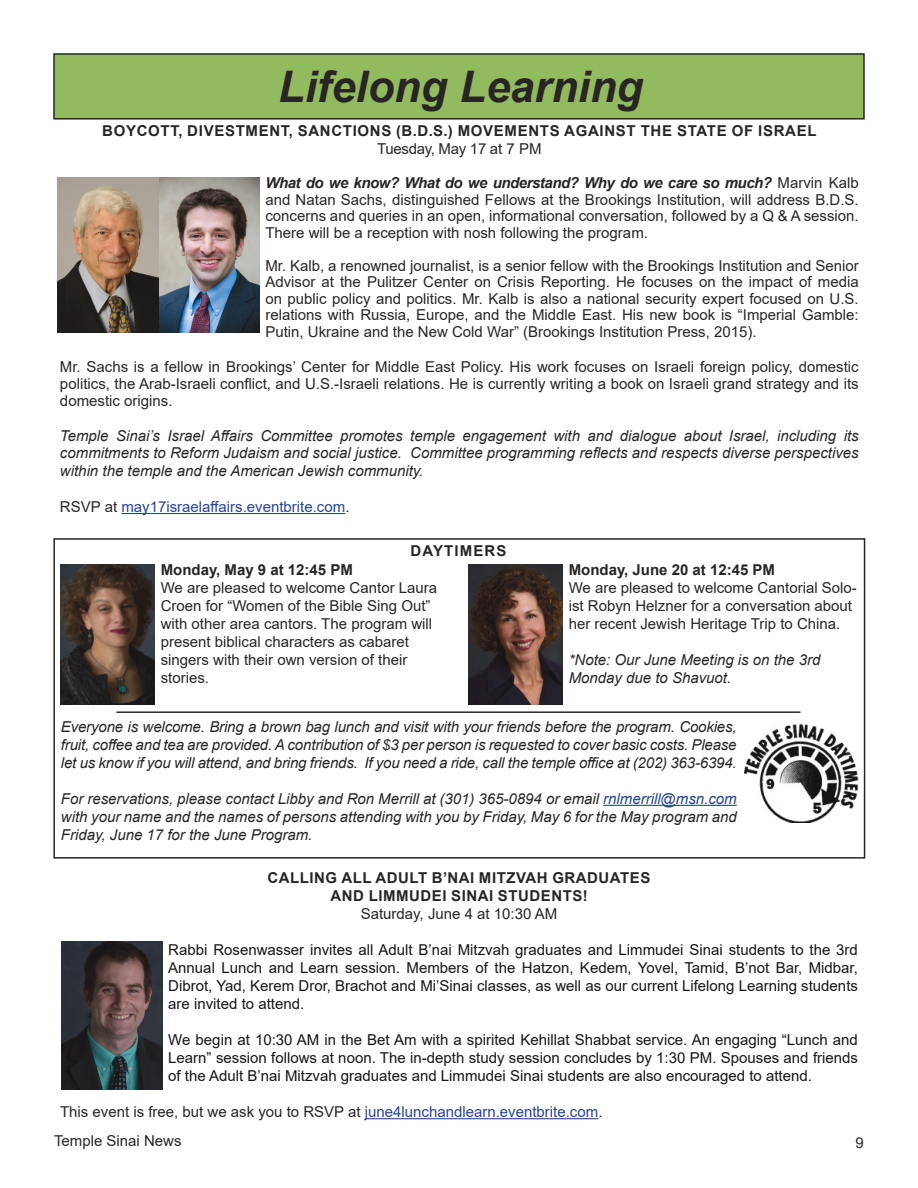
<style>
.page{position:relative;width:918px;height:1188px;background:#fff}
.page>*{position:absolute;margin:0;border:0;box-sizing:border-box;transform-origin:0 0}
.t1{font:italic 700 43.5px "Arial";color:#2a2525}
.t2{font:15px/18px "Arial";color:#2a2525;text-align:justify}
.t3{font:italic 15px/18px "Arial";color:#2a2525;text-align:justify}
.Plain_Text{font:15px/18px "Arial";color:#171616;text-align:justify}
.t4{font:700 15px "Arial";letter-spacing:.035em;color:#2a2525}
.t5{font:700 15px "Arial";color:#2a2525}
.t6{font:15px "Arial";color:#284491}
.t7{font:15px "Arial";letter-spacing:-.02em;color:#2a2525}
.t8{font:700 15px "Arial";letter-spacing:.075em;color:#2a2525}
.s1{font-weight:700;font-style:italic}
.s2{color:#2a2525}
.s3{color:#284491}
</style>
<div class="page">
<div style="left:54px;top:54px;width:810px;height:65px;background:#92ba5e"></div>
<div style="left:53px;top:53px;width:812px;height:67px;border:2px solid #2a2525"></div>
<hr style="left:121px;top:513px;width:224px;height:1px;background:#284491">
<hr style="left:603px;top:805px;width:134px;height:1px;background:#284491">
<div style="left:53px;top:538px;width:812px;height:321px;border:2px solid #2a2525"></div>
<img style="left:745px;top:723px;width:114px;height:99px">
<hr style="left:116px;top:711px;width:684px;height:2px;background:#2a2525">
<img style="left:468px;top:565px;width:95px;height:140px">
<img style="left:60px;top:565px;width:95px;height:140px">
<img style="left:58px;top:178px;width:201px;height:155px">
<hr style="left:365px;top:1118px;width:233px;height:1px;background:#284491">
<img style="left:62px;top:941px;width:100px;height:149px">
<p class="t1" style="left:278px;top:58px;width:366px">Lifelong Learning</p>
<p class="t4" style="left:102px;top:121px;width:716px">BOYCOTT, DIVESTMENT, SANCTIONS (B.D.S.) MOVEMENTS AGAINST THE STATE OF ISRAEL</p>
<p class="t7" style="left:377px;top:139px;width:166px">Tuesday, May 17 at 7 PM</p>
<p class="t2" style="left:265px;top:175px;width:595px;line-height:16.5px"><span class="s1">What do we know? What do we understand? Why do we care so much?</span> Marvin Kalb and Natan Sachs, distinguished Fellows at the Brookings Institution, will address B.D.S. concerns and queries in an open, informational conversation, followed by a Q &amp; A session.<br>There will be a reception with nosh following the program.</p>
<p class="t2" style="left:265px;top:257px;width:595px;line-height:16.6px">Mr. Kalb, a renowned journalist, is a senior fellow with the Brookings Institution and Senior Advisor at the Pulitzer Center on Crisis Reporting. He focuses on the impact of media on public policy and politics. Mr. Kalb is also a national security expert focused on U.S. relations with Russia, Europe, and the Middle East. His new book is “Imperial Gamble:<br>Putin, Ukraine and the New Cold War” (Brookings Institution Press, 2015).</p>
<p class="t2" style="left:60px;top:358px;width:800px;line-height:17.2px">Mr. Sachs is a fellow in Brookings’ Center for Middle East Policy. His work focuses on Israeli foreign policy, domestic politics, the Arab-Israeli conflict, and U.S.-Israeli relations. He is currently writing a book on Israeli grand strategy and its domestic origins.</p>
<p class="t3" style="left:60px;top:427px;width:800px">Temple Sinai’s Israel Affairs Committee promotes temple engagement with and dialogue about Israel, including its commitments to Reform Judaism and social justice. Committee programming reflects and respects diverse perspectives within the temple and the American Jewish community.</p>
<p class="t6" style="left:60px;top:496px;width:291px"><span class="s2">RSVP at</span> may17israelaffairs.eventbrite.com<span class="s2">.</span></p>
<p class="t8" style="left:411px;top:540px;width:97px">DAYTIMERS</p>
<p class="t5" style="left:161px;top:559px;width:194px">Monday, May 9 at 12:45 PM</p>
<p class="t2" style="left:161px;top:579px;width:278px;text-align:left">We are pleased to welcome Cantor Laura Croen for “Women of the Bible Sing Out” with other area cantors. The program will present biblical characters as cabaret singers with their own version of their stories.</p>
<p class="t5" style="left:569px;top:559px;width:208px">Monday, June 20 at 12:45 PM</p>
<p class="t2" style="left:569px;top:579px;width:290px;text-align:left">We are pleased to welcome Cantorial Solo&shy;ist Robyn Helzner for a conversation about her recent Jewish Heritage Trip to China.</p>
<p class="t3" style="left:569px;top:651px;width:253px">*Note: Our June Meeting is on the 3rd<br>Monday due to Shavuot.</p>
<p class="t3" style="left:61px;top:718px;width:677px">Everyone is welcome. Bring a brown bag lunch and visit with your friends before the program. Cookies, fruit, coffee and tea are provided. A contribution of $3 per person is requested to cover basic costs. Please let us know if you will attend, and bring friends. If you need a ride, call the temple office at (202) 363-6394.</p>
<p class="t3" style="left:61px;top:790px;width:677px">For reservations, please contact Libby and Ron Merrill at (301) 365-0894 or email <span class="s3">rnlmerrill@msn.com </span>with your name and the names of persons attending with you by Friday, May 6 for the May program and Friday, June 17 for the June Program.</p>
<p class="t4" style="left:267px;top:867px;width:385px">CALLING ALL ADULT B’NAI MITZVAH GRADUATES</p>
<p class="t4" style="left:330px;top:885px;width:259px">AND LIMMUDEI SINAI STUDENTS!</p>
<p class="t2" style="left:361px;top:905px;width:198px">Saturday, June 4 at 10:30 AM</p>
<p class="Plain_Text" style="left:168px;top:941px;width:691px">Rabbi Rosenwasser invites all Adult B’nai Mitzvah graduates and Limmudei Sinai students to the 3rd Annual Lunch and Learn session. Members of the Hatzon, Kedem, Yovel, Tamid, B’not Bar, Midbar, Dibrot, Yad, Kerem Dror, Brachot and Mi’Sinai classes, as well as our current Lifelong Learning students are invited to attend.</p>
<p class="Plain_Text" style="left:168px;top:1031px;width:691px">We begin at 10:30 AM in the Bet Am with a spirited Kehillat Shabbat service. An engaging “Lunch and Learn” session follows at noon. The in-depth study session concludes by 1:30 PM. Spouses and friends of the Adult B’nai Mitzvah graduates and Limmudei Sinai students are also encouraged to attend.</p>
<p class="t2" style="left:60px;top:1103px;width:544px">This event is free, but we ask you to RSVP at <span class="s3">june4lunchandlearn.eventbrite.com</span>.</p>
<p class="t2" style="left:54px;top:1132px;width:129px">Temple Sinai News</p>
<p class="t2" style="left:856px;top:1134px;width:10px">9</p>
</div>
